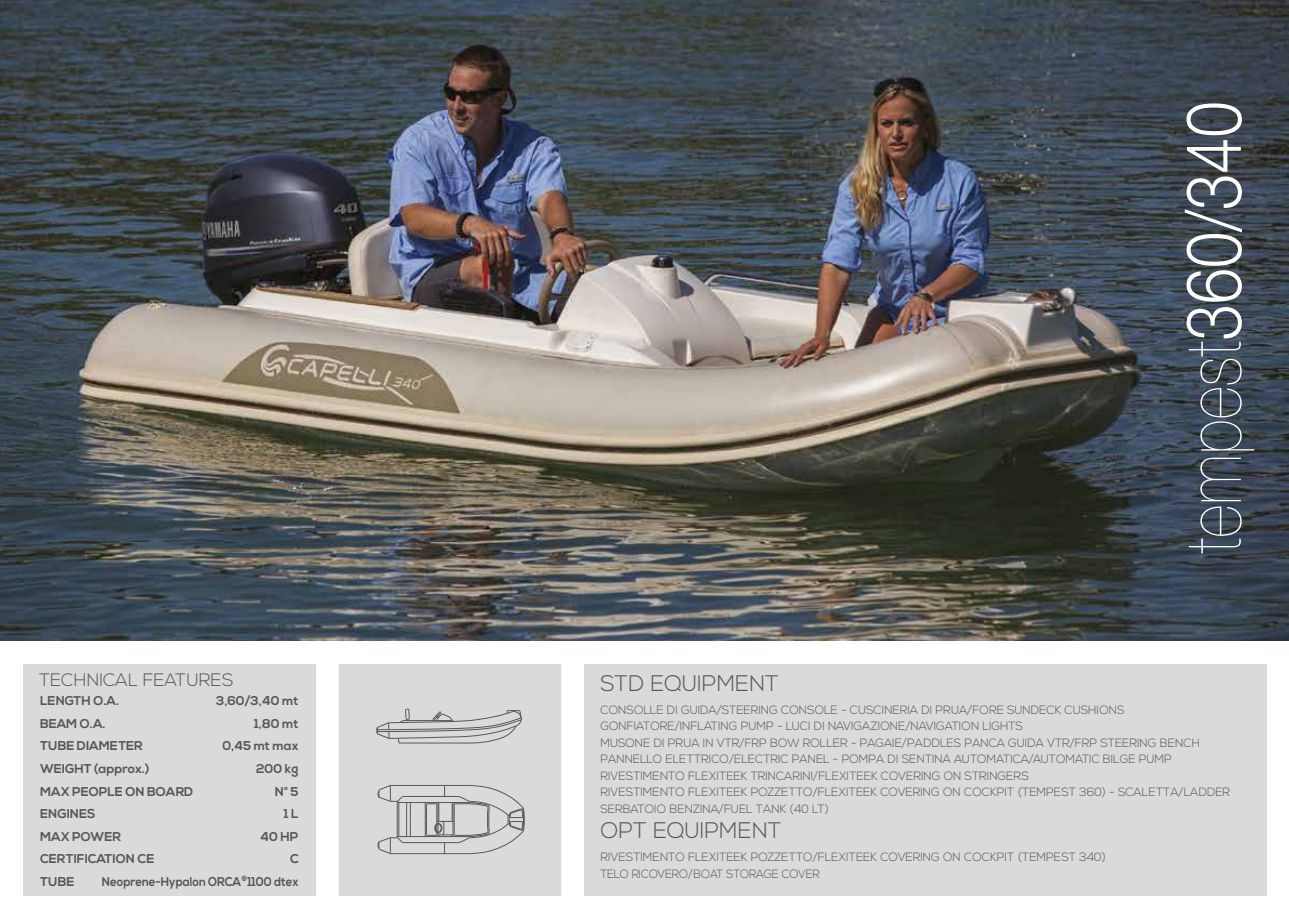
<style>
.page{position:relative;width:1289px;height:919px;background:#fff}
.page>*{position:absolute;margin:0;border:0;box-sizing:border-box;transform-origin:0 0}
.t1{font:300 22.5px "Nexa";color:#575756}
.t2{font:300 18px "Nexa";color:#575756}
.t3{font:700 12.75px/22.6px "Nexa";color:#575756}
.t4{font:700 12.75px "Nexa";color:#575756;scale:.9 1}
.t5{font:300 12px/16.5px "Nexa";color:#575756}
</style>
<div class="page">
<img style="left:0;top:0;width:1288px;height:640px">
<svg style="left:1188px;top:457px;width:53px;height:96px;background:#4d5764"></svg>
<svg style="left:1186px;top:307px;width:68px;height:143px;background:#535e69"></svg>
<svg style="left:1184px;top:103px;width:57px;height:198px"></svg>
<div style="left:23px;top:663px;width:1242px;height:233px;background:#dadada"></div>
<div style="left:316px;top:647px;width:23px;height:263px;background:#fff"></div>
<div style="left:561px;top:647px;width:23px;height:263px;background:#fff"></div>
<svg style="left:376px;top:708px;width:146px;height:35px"></svg>
<svg style="left:410px;top:803px;width:1px;height:33px"></svg>
<hr style="left:390px;top:785px;width:80px;height:1px;background:#575756">
<hr style="left:404px;top:796px;width:54px;height:1px;background:#575756">
<hr style="left:397px;top:802px;width:73px;height:1px;background:#575756">
<hr style="left:390px;top:853px;width:80px;height:1px;background:#575756">
<hr style="left:404px;top:842px;width:54px;height:1px;background:#575756">
<hr style="left:397px;top:836px;width:73px;height:1px;background:#575756">
<svg style="left:377px;top:785px;width:27px;height:69px"></svg>
<hr style="left:406px;top:802px;width:1px;height:34px;background:#575756">
<svg style="left:424px;top:785px;width:100px;height:69px"></svg>
<h2 class="t2" style="left:39px;top:669px;width:196px">TECHNICAL FEATURES</h2>
<p class="t3" style="left:40px;top:689px;width:80px">LENGTH O.A.<br>BEAM O.A.</p>
<p class="t3" style="left:216px;top:689px;width:84px;text-align:right">3,60/3,40 mt<br>1,80 mt</p>
<p class="t3" style="left:40px;top:734px;width:104px">TUBE DIAMETER</p>
<p class="t3" style="left:222px;top:734px;width:78px">0,45 mt max</p>
<p class="t3" style="left:40px;top:757px;width:111px">WEIGHT (approx.)</p>
<p class="t3" style="left:256px;top:757px;width:44px">200 kg</p>
<p class="t3" style="left:40px;top:780px;width:155px">MAX PEOPLE ON BOARD<br>ENGINES<br>MAX POWER</p>
<p class="t3" style="left:275px;top:780px;width:25px">N° 5</p>
<p class="t3" style="left:260px;top:802px;width:40px;text-align:right">1 L<br>40 HP</p>
<p class="t3" style="left:40px;top:848px;width:116px">CERTIFICATION CE</p>
<p class="t3" style="left:290px;top:848px;width:10px">C</p>
<p class="t3" style="left:40px;top:870px;width:36px">TUBE</p>
<p class="t4" style="left:102px;top:874px;width:220px">Neoprene-Hypalon ORCA<sup>®</sup>1100 dtex</p>
<h1 class="t1" style="left:600px;top:670px;width:180px">STD EQUIPMENT</h1>
<p class="t5" style="left:600px;top:701px;width:631px">CONSOLLE DI GUIDA/STEERING CONSOLE - CUSCINERIA DI PRUA/FORE SUNDECK CUSHIONS GONFIATORE/INFLATING PUMP - LUCI DI NAVIGAZIONE/NAVIGATION LIGHTS<br>MUSONE DI PRUA IN VTR/FRP BOW ROLLER - PAGAIE/PADDLES PANCA GUIDA VTR/FRP STEERING BENCH PANNELLO ELETTRICO/ELECTRIC PANEL - POMPA DI SENTINA AUTOMATICA/AUTOMATIC BILGE PUMP RIVESTIMENTO FLEXITEEK TRINCARINI/FLEXITEEK COVERING ON STRINGERS<br>RIVESTIMENTO FLEXITEEK POZZETTO/FLEXITEEK COVERING ON COCKPIT (TEMPEST 360) - SCALETTA/LADDER SERBATOIO BENZINA/FUEL TANK (40 LT)</p>
<h1 class="t1" style="left:600px;top:817px;width:183px">OPT EQUIPMENT</h1>
<p class="t5" style="left:600px;top:849px;width:507px">RIVESTIMENTO FLEXITEEK POZZETTO/FLEXITEEK COVERING ON COCKPIT (TEMPEST 340)<br>TELO RICOVERO/BOAT STORAGE COVER</p>
</div>
